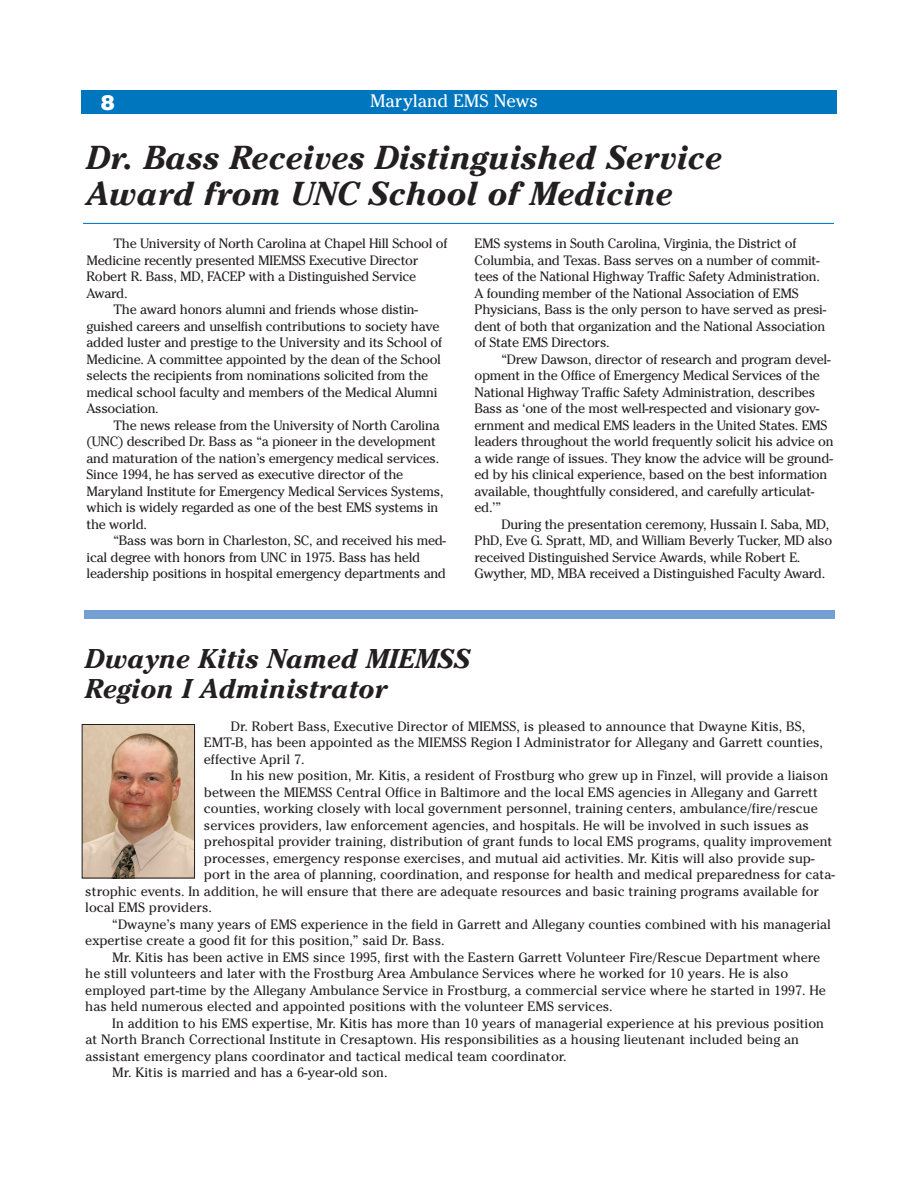
<style>
.page{position:relative;width:918px;height:1188px;background:#fff}
.page>*{position:absolute;margin:0;border:0;box-sizing:border-box;transform-origin:0 0}
.t1{font:italic 700 33px/36px "Cheltenham";color:#231f20}
.t2{font:italic 700 27px/30px "Cheltenham";color:#231f20}
.t3{font:900 21px "Helvetica";color:#fff}
.t4{font:18px "Cheltenham";color:#fff}
.t5{font:13.5px/16.5px "Cheltenham";letter-spacing:-.02em;color:#231f20}
.t6{font:13.5px/16.5px "Cheltenham";color:#231f20}
</style>
<div class="page">
<div style="left:81px;top:90px;width:756px;height:24px;background:#0076be"></div>
<hr style="left:83px;top:223px;width:751px;height:1px;background:#0076be">
<div style="left:84px;top:610px;width:751px;height:9px;background:#739fd3"></div>
<img style="left:84px;top:726px;width:109px;height:150px">
<div style="left:82px;top:724px;width:113px;height:154px;border:1px solid #231f20"></div>
<h3 class="t3" style="left:101px;top:91px;width:16px">8</h3>
<h3 class="t4" style="left:370px;top:90px;width:170px">Maryland EMS News</h3>
<h1 class="t1" style="left:87px;top:140px;width:637px">Dr. Bass Receives Distinguished Service<br>Award from UNC School of Medicine</h1>
<p class="t5" style="left:114px;top:235px;width:335px">The University of North Carolina at Chapel Hill School of</p>
<p class="t5" style="left:87px;top:252px;width:333px">Medicine recently presented MIEMSS Executive Director</p>
<p class="t5" style="left:87px;top:268px;width:331px">Robert R. Bass, MD, FACEP with a Distinguished Service</p>
<p class="t5" style="left:87px;top:285px;width:43px">Award.</p>
<p class="t5" style="left:114px;top:301px;width:306px">The award honors alumni and friends whose distin-</p>
<p class="t5" style="left:87px;top:318px;width:354px">guished careers and unselfish contributions to society have</p>
<p class="t5" style="left:87px;top:334px;width:357px">added luster and prestige to the University and its School of</p>
<p class="t5" style="left:87px;top:351px;width:356px">Medicine. A committee appointed by the dean of the School</p>
<p class="t5" style="left:87px;top:367px;width:343px">selects the recipients from nominations solicited from the</p>
<p class="t5" style="left:87px;top:384px;width:352px">medical school faculty and members of the Medical Alumni</p>
<p class="t5" style="left:87px;top:400px;width:74px">Association.</p>
<p class="t5" style="left:114px;top:417px;width:328px">The news release from the University of North Carolina</p>
<p class="t5" style="left:87px;top:433px;width:351px">(UNC) described Dr. Bass as “a pioneer in the development</p>
<p class="t5" style="left:87px;top:450px;width:354px">and maturation of the nation’s emergency medical services.</p>
<p class="t5" style="left:87px;top:466px;width:318px">Since 1994, he has served as executive director of the</p>
<p class="t5" style="left:87px;top:483px;width:358px">Maryland Institute for Emergency Medical Services Systems,</p>
<p class="t5" style="left:87px;top:499px;width:353px">which is widely regarded as one of the best EMS systems in</p>
<p class="t5" style="left:87px;top:516px;width:62px">the world.</p>
<p class="t5" style="left:114px;top:532px;width:334px">“Bass was born in Charleston, SC, and received his med-</p>
<p class="t5" style="left:87px;top:549px;width:335px">ical degree with honors from UNC in 1975. Bass has held</p>
<p class="t5" style="left:87px;top:565px;width:361px">leadership positions in hospital emergency departments and</p>
<p class="t5" style="left:475px;top:235px;width:353px">EMS systems in South Carolina, Virginia, the District of Columbia, and Texas. Bass serves on a number of commit&shy;tees of the National Highway Traffic Safety Administration.<br>A founding member of the National Association of EMS Physicians, Bass is the only person to have served as presi&shy;dent of both that organization and the National Association of State EMS Directors.</p>
<p class="t5" style="left:475px;top:351px;width:361px;text-indent:27px">“Drew Dawson, director of research and program devel&shy;opment in the Office of Emergency Medical Services of the National Highway Traffic Safety Administration, describes Bass as ‘one of the most well-respected and visionary gov&shy;ernment and medical EMS leaders in the United States. EMS leaders throughout the world frequently solicit his advice on a wide range of issues. They know the advice will be ground&shy;ed by his clinical experience, based on the best information available, thoughtfully considered, and carefully articulat&shy;ed.’”</p>
<p class="t5" style="left:475px;top:516px;width:359px;text-indent:27px">During the presentation ceremony, Hussain I. Saba, MD, PhD, Eve G. Spratt, MD, and William Beverly Tucker, MD also received Distinguished Service Awards, while Robert E.<br>Gwyther, MD, MBA received a Distinguished Faculty Award.</p>
<h2 class="t2" style="left:85px;top:644px;width:387px">Dwayne Kitis Named MIEMSS<br>Region I Administrator</h2>
<p class="t6" style="left:204px;top:718px;width:621px;text-indent:27px">Dr. Robert Bass, Executive Director of MIEMSS, is pleased to announce that Dwayne Kitis, BS,<br>EMT-B, has been appointed as the MIEMSS Region I Administrator for Allegany and Garrett counties, effective April 7.</p>
<p class="t6" style="left:231px;top:768px;width:599px">In his new position, Mr. Kitis, a resident of Frostburg who grew up in Finzel, will provide a liaison</p>
<p class="t6" style="left:204px;top:784px;width:616px">between the MIEMSS Central Office in Baltimore and the local EMS agencies in Allegany and Garrett</p>
<p class="t6" style="left:204px;top:801px;width:615px">counties, working closely with local government personnel, training centers, ambulance/fire/rescue</p>
<p class="t6" style="left:204px;top:817px;width:606px">services providers, law enforcement agencies, and hospitals. He will be involved in such issues as</p>
<p class="t6" style="left:204px;top:834px;width:630px">prehospital provider training, distribution of grant funds to local EMS programs, quality improvement</p>
<p class="t6" style="left:204px;top:850px;width:612px">processes, emergency response exercises, and mutual aid activities. Mr. Kitis will also provide sup-</p>
<p class="t6" style="left:204px;top:867px;width:633px">port in the area of planning, coordination, and response for health and medical preparedness for cata-</p>
<p class="t6" style="left:85px;top:883px;width:736px">strophic events. In addition, he will ensure that there are adequate resources and basic training programs available for</p>
<p class="t6" style="left:85px;top:900px;width:128px">local EMS providers.</p>
<p class="t6" style="left:112px;top:916px;width:720px">“Dwayne’s many years of EMS experience in the field in Garrett and Allegany counties combined with his managerial</p>
<p class="t6" style="left:85px;top:933px;width:361px">expertise create a good fit for this position,” said Dr. Bass.</p>
<p class="t6" style="left:112px;top:949px;width:710px">Mr. Kitis has been active in EMS since 1995, first with the Eastern Garrett Volunteer Fire/Rescue Department where</p>
<p class="t6" style="left:85px;top:966px;width:704px">he still volunteers and later with the Frostburg Area Ambulance Services where he worked for 10 years. He is also</p>
<p class="t6" style="left:85px;top:982px;width:742px">employed part-time by the Allegany Ambulance Service in Frostburg, a commercial service where he started in 1997. He</p>
<p class="t6" style="left:85px;top:999px;width:529px">has held numerous elected and appointed positions with the volunteer EMS services.</p>
<p class="t6" style="left:112px;top:1015px;width:713px">In addition to his EMS expertise, Mr. Kitis has more than 10 years of managerial experience at his previous position</p>
<p class="t6" style="left:85px;top:1032px;width:715px">at North Branch Correctional Institute in Cresaptown. His responsibilities as a housing lieutenant included being an</p>
<p class="t6" style="left:85px;top:1048px;width:483px">assistant emergency plans coordinator and tactical medical team coordinator.</p>
<p class="t6" style="left:112px;top:1065px;width:277px">Mr. Kitis is married and has a 6-year-old son.</p>
</div>
